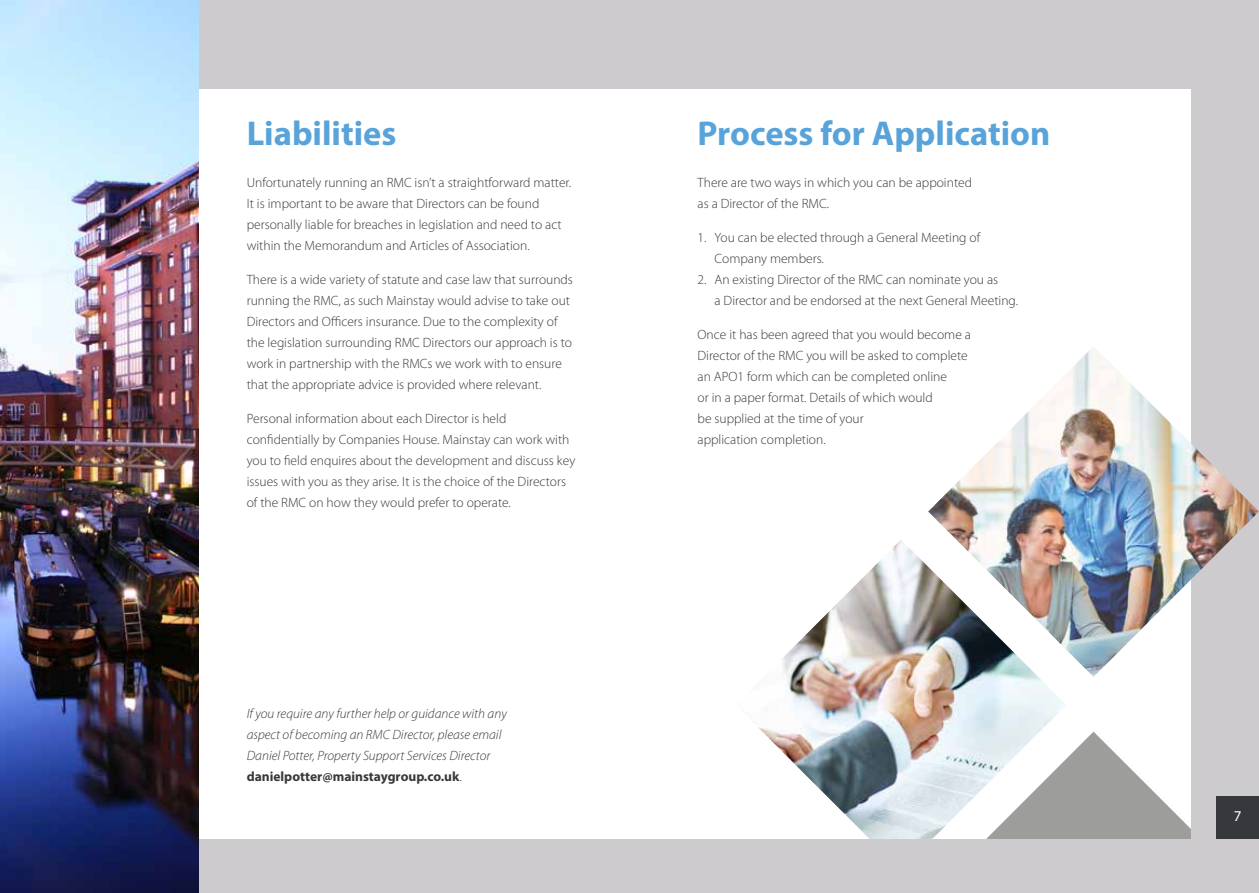
<style>
.page{position:relative;width:1259px;height:893px;background:#cdcbcd}
.page>*{position:absolute;margin:0;border:0;box-sizing:border-box;transform-origin:0 0}
.t1{font:700 34.5px "Myriad Pro";color:#58a3da}
.t2{font:15px "Myriad Pro";color:#fff}
.t3{font:300 13.5px/21px "Myriad Pro";color:#36383b}
.t4{font:italic 300 13.5px/21px "Myriad Pro";color:#36383b}
.s1{font-weight:700;font-style:normal}
.s2{font-style:normal}
</style>
<div class="page">
<div style="left:68px;top:89px;width:1123px;height:750px;background:#fff"></div>
<img style="left:742px;top:540px;width:324px;height:299px">
<svg style="left:986px;top:732px;width:205px;height:107px"></svg>
<div style="left:1216px;top:796px;width:43px;height:43px;background:#36383b"></div>
<img style="left:928px;top:347px;width:331px;height:330px">
<img style="left:0;top:0;width:198px;height:893px">
<h1 class="t1" style="left:247px;top:111px;width:151px">Liabilities</h1>
<p class="t3" style="left:247px;top:172px;width:326px">Unfortunately running an RMC isn’t a straightforward matter.<br>It is important to be aware that Directors can be found personally liable for breaches in legislation and need to act within the Memorandum and Articles of Association.</p>
<p class="t3" style="left:247px;top:269px;width:328px">There is a wide variety of statute and case law that surrounds running the RMC, as such Mainstay would advise to take out Directors and Officers insurance. Due to the complexity of the legislation surrounding RMC Directors our approach is to work in partnership with the RMCs we work with to ensure that the appropriate advice is provided where relevant.</p>
<p class="t3" style="left:247px;top:408px;width:330px">Personal information about each Director is held confidentially by Companies House. Mainstay can work with you to field enquires about the development and discuss key issues with you as they arise. It is the choice of the Directors of the RMC on how they would prefer to operate.</p>
<p class="t4" style="left:247px;top:702px;width:262px">If you require any further help or guidance with any aspect of becoming an RMC Director, please email Daniel Potter, Property Support Services Director <span class="s1">danielpotter@mainstaygroup.co.uk</span><span class="s2">.</span></p>
<h1 class="t1" style="left:697px;top:111px;width:354px">Process for Application</h1>
<p class="t3" style="left:697px;top:172px;width:276px">There are two ways in which you can be appointed as a Director of the RMC.</p>
<p class="t3" style="left:714px;top:227px;width:267px;text-indent:-17px">1. You can be elected through a General Meeting of<br>Company members.</p>
<p class="t3" style="left:714px;top:269px;width:305px;text-indent:-17px">2. An existing Director of the RMC can nominate you as<br>a Director and be endorsed at the next General Meeting.</p>
<p class="t3" style="left:697px;top:324px;width:275px">Once it has been agreed that you would become a Director of the RMC you will be asked to complete an APO1 form which can be completed online<br>or in a paper format. Details of which would<br>be supplied at the time of your<br>application completion.</p>
<p class="t2" style="left:1233px;top:807px;width:9px">7</p>
</div>
